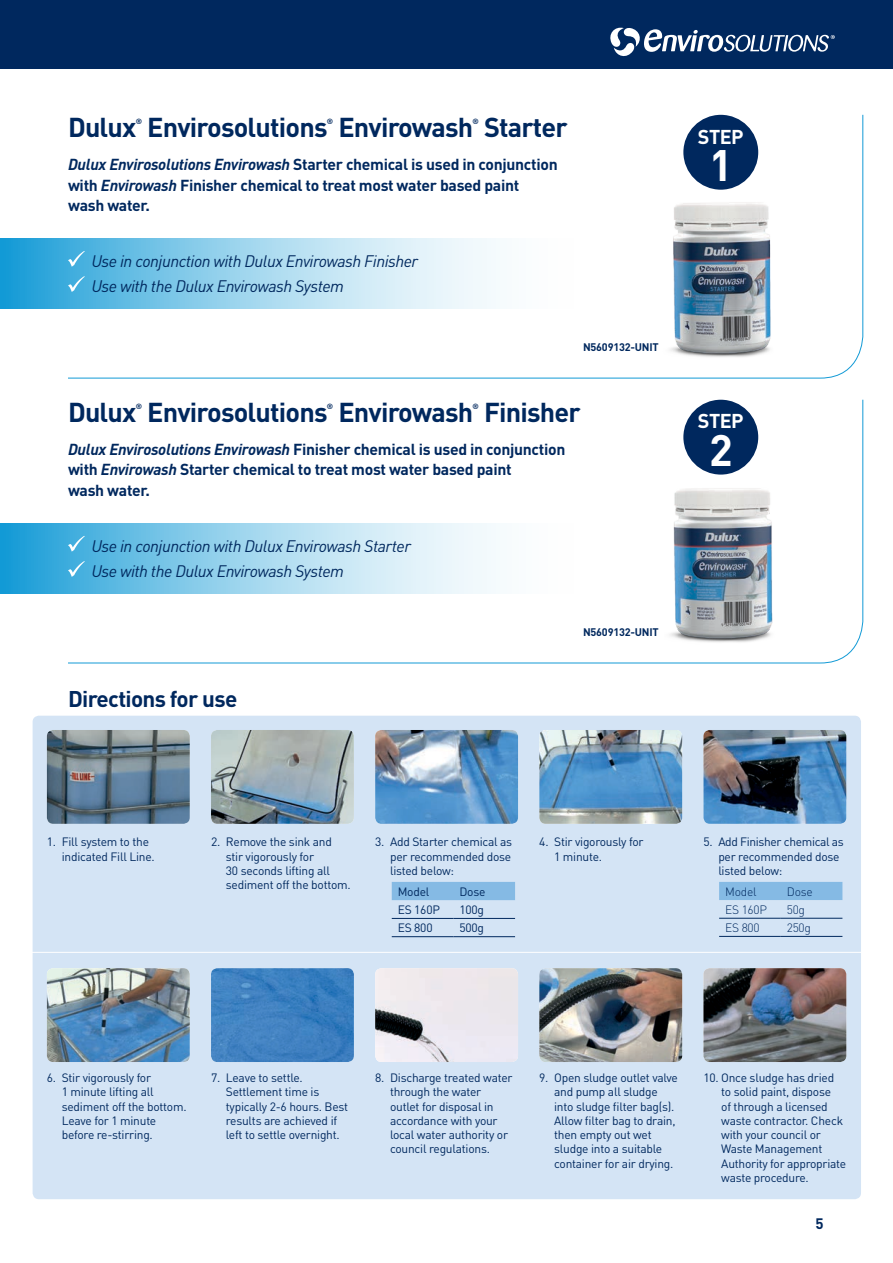
<style>
.page{position:relative;width:893px;height:1263px;background:#fff}
.page>*{position:absolute;margin:0;border:0;box-sizing:border-box;transform-origin:0 0}
.t1{font:700 43.5px "DIN";color:#fff}
.t2{font:700 27px "DIN";letter-spacing:-.03em;color:#00285e}
.t3{font:700 22.5px "DIN";letter-spacing:-.03em;color:#00285e}
.t4{font:700 19.8px "DIN";letter-spacing:-.03em;color:#fff}
.t5{font:italic 16.5px/25.2px "DIN";letter-spacing:-.03em;color:#00285e}
.t6{font:700 15.75px/20.2px "DIN";letter-spacing:-.02em;color:#00285e}
.t7{font:700 15px "DIN";color:#00285e}
.t8{font:12px/14.2px "DIN";letter-spacing:-.02em;color:#00285e}
.t9{font:300 12px "DIN";letter-spacing:-.02em;color:#00285e}
.t10{font:700 10.8px "DIN";letter-spacing:-.02em;color:#00285e}
.t11{font:700 7.5px "DIN";color:#00285e}
.s1{font-style:italic}
</style>
<div class="page">
<div style="left:33px;top:716px;width:828px;height:483px;background:#d4e4f5;border-radius:6px"></div>
<svg style="left:68px;top:114px;width:796px;height:265px"></svg>
<svg style="left:68px;top:399px;width:796px;height:265px"></svg>
<img style="left:47px;top:730px;width:143px;height:94px">
<img style="left:47px;top:968px;width:143px;height:94px">
<img style="left:211px;top:968px;width:143px;height:94px">
<img style="left:375px;top:968px;width:143px;height:94px">
<img style="left:539px;top:968px;width:143px;height:94px">
<img style="left:703px;top:968px;width:143px;height:94px">
<img style="left:211px;top:730px;width:143px;height:94px">
<img style="left:375px;top:730px;width:143px;height:94px">
<img style="left:539px;top:730px;width:143px;height:94px">
<img style="left:703px;top:730px;width:143px;height:94px">
<img style="left:660px;top:196px;width:113px;height:167px">
<img style="left:665px;top:481px;width:120px;height:167px">
<div style="left:0;top:0;width:893px;height:69px;background:#00285e"></div>
<svg style="left:610px;top:27px;width:225px;height:30px"></svg>
<div style="left:683px;top:115px;width:75px;height:75px;background:#00285e;border-radius:50%"></div>
<div style="left:683px;top:400px;width:75px;height:75px;background:#00285e;border-radius:50%"></div>
<svg style="left:0;top:238px;width:584px;height:71px"></svg>
<svg style="left:0;top:523px;width:584px;height:71px"></svg>
<svg style="left:68px;top:251px;width:17px;height:16px"></svg>
<svg style="left:68px;top:276px;width:17px;height:16px"></svg>
<svg style="left:68px;top:536px;width:17px;height:16px"></svg>
<svg style="left:68px;top:561px;width:17px;height:16px"></svg>
<div style="left:392px;top:882px;width:123px;height:18px;background:#85bae4"></div>
<hr style="left:392px;top:918px;width:61px;height:1px;background:#00285e">
<hr style="left:453px;top:918px;width:62px;height:1px;background:#00285e">
<hr style="left:392px;top:936px;width:61px;height:1px;background:#00285e">
<hr style="left:453px;top:936px;width:62px;height:1px;background:#00285e">
<div style="left:719px;top:882px;width:123px;height:18px;background:#85bae4"></div>
<hr style="left:719px;top:918px;width:62px;height:1px;background:#00285e">
<hr style="left:781px;top:918px;width:61px;height:1px;background:#00285e">
<hr style="left:719px;top:936px;width:62px;height:1px;background:#00285e">
<hr style="left:781px;top:936px;width:61px;height:1px;background:#00285e">
<hr style="left:26px;top:952px;width:841px;height:1px;background:#fff">
<h2 class="t2" style="left:68px;top:110px;width:501px">Dulux Envirosolutions Envirowash Starter</h2>
<p class="t11" style="left:136px;top:116px;width:8px">®</p>
<p class="t11" style="left:327px;top:116px;width:8px">®</p>
<p class="t11" style="left:472px;top:116px;width:8px">®</p>
<h3 class="t6" style="left:68px;top:154px;width:491px"><span class="s1">Dulux Envirosolutions Envirowash</span> Starter chemical is used in conjunction with <span class="s1">Envirowash</span> Finisher chemical to treat most water based paint wash water.</h3>
<h3 class="t5" style="left:91px;top:248px;width:328px">Use in conjunction with Dulux Envirowash Finisher<br>Use with the Dulux Envirowash System</h3>
<p class="t10" style="left:583px;top:340px;width:77px">N5609132-UNIT</p>
<h2 class="t2" style="left:68px;top:395px;width:514px">Dulux Envirosolutions Envirowash Finisher</h2>
<p class="t11" style="left:136px;top:401px;width:8px">®</p>
<p class="t11" style="left:327px;top:401px;width:8px">®</p>
<p class="t11" style="left:472px;top:401px;width:8px">®</p>
<h3 class="t6" style="left:68px;top:439px;width:499px"><span class="s1">Dulux Envirosolutions Envirowash</span> Finisher chemical is used in conjunction with <span class="s1">Envirowash</span> Starter chemical to treat most water based paint<br>wash water.</h3>
<h3 class="t5" style="left:91px;top:533px;width:321px">Use in conjunction with Dulux Envirowash Starter<br>Use with the Dulux Envirowash System</h3>
<h3 class="t3" style="left:68px;top:684px;width:171px">Directions for use</h3>
<p class="t10" style="left:583px;top:625px;width:77px">N5609132-UNIT</p>
<h3 class="t4" style="left:698px;top:123px;width:47px">STEP</h3>
<h1 class="t1" style="left:709px;top:137px;width:25px">1</h1>
<h3 class="t4" style="left:698px;top:408px;width:47px">STEP</h3>
<h1 class="t1" style="left:709px;top:422px;width:25px">2</h1>
<p class="t8" style="left:62px;top:835px;width:94px;text-indent:-15px">1. Fill system to the indicated Fill Line.</p>
<p class="t8" style="left:226px;top:835px;width:126px;text-indent:-15px">2. Remove the sink and stir vigorously for<br>30 seconds lifting all sediment off the bottom.</p>
<p class="t8" style="left:390px;top:835px;width:124px;text-align:justify;text-indent:-15px">3. Add Starter chemical as per recommended dose listed below:</p>
<p class="t8" style="left:554px;top:835px;width:91px;text-indent:-15px">4. Stir vigorously for<br>1 minute.</p>
<p class="t8" style="left:718px;top:835px;width:127px;text-indent:-15px">5. Add Finisher chemical as per recommended dose listed below:</p>
<p class="t9" style="left:725px;top:884px;width:33px">Model</p>
<p class="t9" style="left:787px;top:884px;width:27px">Dose</p>
<p class="t9" style="left:725px;top:902px;width:43px">ES 160P</p>
<p class="t9" style="left:787px;top:902px;width:20px">50g</p>
<p class="t9" style="left:725px;top:920px;width:36px">ES 800</p>
<p class="t9" style="left:787px;top:920px;width:26px">250g</p>
<p class="t8" style="left:398px;top:884px;width:33px">Model</p>
<p class="t8" style="left:459px;top:884px;width:28px">Dose</p>
<p class="t8" style="left:398px;top:902px;width:44px">ES 160P</p>
<p class="t8" style="left:459px;top:902px;width:26px">100g</p>
<p class="t8" style="left:398px;top:921px;width:36px">ES 800</p>
<p class="t8" style="left:459px;top:921px;width:26px">500g</p>
<p class="t8" style="left:62px;top:1070px;width:126px;text-indent:-15px">6. Stir vigorously for<br>1 minute lifting all sediment off the bottom.<br>Leave for 1 minute before re-stirring.</p>
<p class="t8" style="left:226px;top:1070px;width:124px;text-indent:-15px">7. Leave to settle.<br>Settlement time is typically 2-6 hours. Best results are achieved if left to settle overnight.</p>
<p class="t8" style="left:390px;top:1070px;width:124px;text-indent:-15px">8. Discharge treated water through the water outlet for disposal in accordance with your local water authority or council regulations.</p>
<p class="t8" style="left:554px;top:1070px;width:125px;text-indent:-15px">9. Open sludge outlet valve and pump all sludge into sludge filter bag(s).<br>Allow filter bag to drain, then empty out wet sludge into a suitable container for air drying.</p>
<p class="t8" style="left:721px;top:1070px;width:127px;text-indent:-18px">10. Once sludge has dried to solid paint, dispose<br>of through a licensed waste contractor. Check with your council or<br>Waste Management<br>Authority for appropriate waste procedure.</p>
<p class="t7" style="left:815px;top:1214px;width:10px">5</p>
</div>
